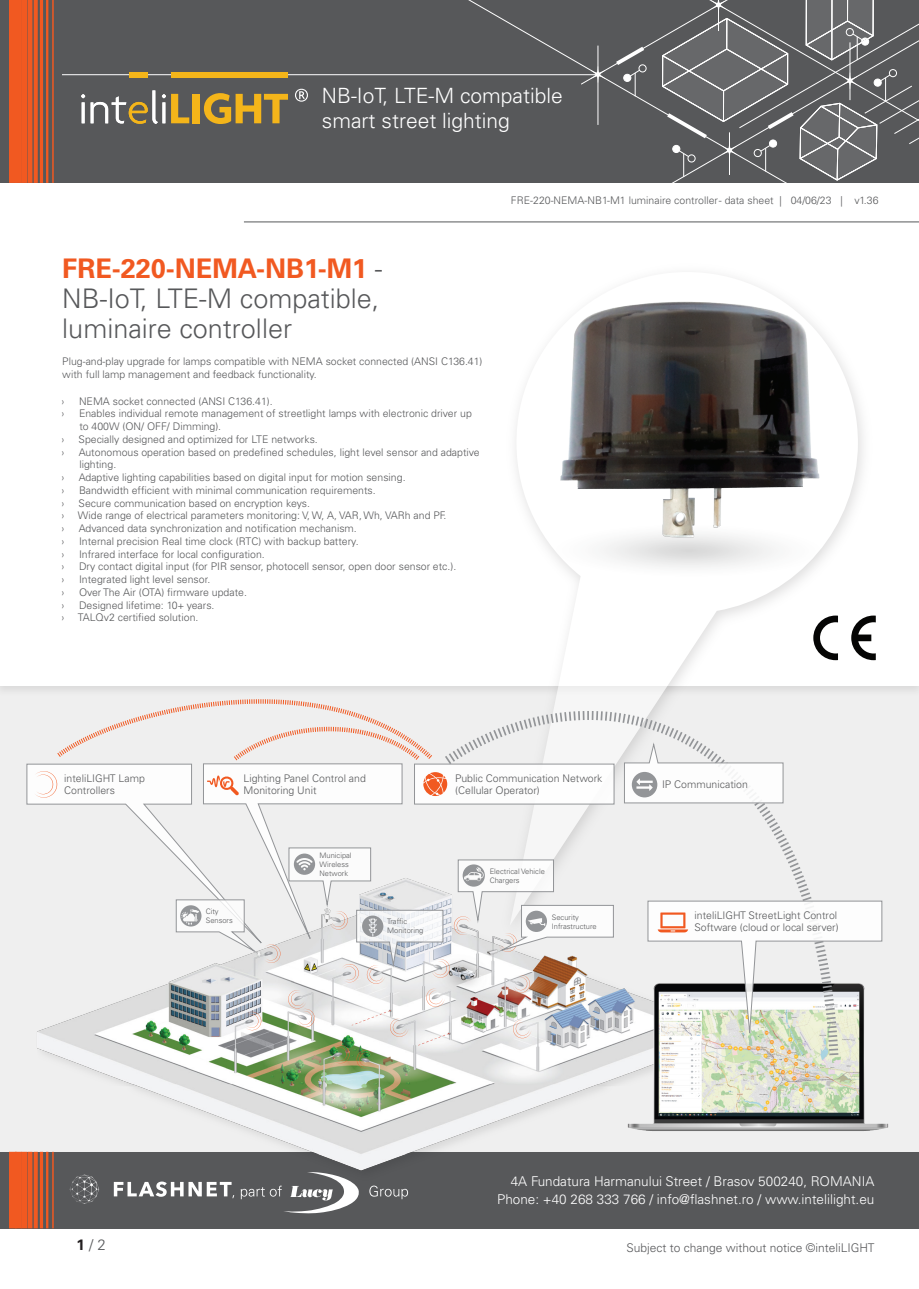
<style>
.page{position:relative;width:919px;height:1289px;background:#fff}
.page>*{position:absolute;margin:0;border:0;box-sizing:border-box;transform-origin:0 0}
.t1{font:300 27px/30px "Univers LT Pro 45";color:#57585a}
.t2{font:700 27px "Univers LT Pro 65";color:#f15921}
.t3{font:300 21px/25.2px "Univers LT Pro 45";color:#fff}
.t4{font:300 15px "Univers LT Pro 45";color:#57585a}
.t5{font:300 13.5px "Univers LT Pro 45";color:#fff}
.t6{font:300 12px "Univers LT Pro 45";color:#57585a}
.Features{font:300 10.5px/12px "Univers LT Pro 45";color:#57585a}
.t7{font:300 7.5px/9px "Univers LT Pro 45";color:#57585a}
.s1{font-family:"Univers LT Pro 45";font-weight:300;color:#57585a}
.s2{font-family:"Univers LT Pro 65";font-weight:700;color:#231f20}
</style>
<div class="page">
<div style="left:0;top:0;width:918px;height:1152px;background:#efefef"></div>
<div style="left:0;top:0;width:918px;height:685px;background:#fff"></div>
<div style="left:0;top:0;width:918px;height:183px;background:#57585a"></div>
<hr style="left:52px;top:0;width:2px;height:183px;background:#f15921">
<hr style="left:46px;top:0;width:2px;height:183px;background:#f15921">
<hr style="left:40px;top:0;width:3px;height:183px;background:#f15921">
<svg style="left:34px;top:0;width:4px;height:183px"></svg>
<hr style="left:28px;top:0;width:4px;height:183px;background:#f15921">
<div style="left:21px;top:0;width:6px;height:183px;background:#f15921"></div>
<div style="left:15px;top:0;width:7px;height:183px;background:#f15921"></div>
<div style="left:9px;top:0;width:8px;height:183px;background:#f15921"></div>
<div style="left:0;top:1151px;width:918px;height:77px;background:#57585a"></div>
<hr style="left:52px;top:1151px;width:2px;height:77px;background:#f15921">
<hr style="left:46px;top:1151px;width:2px;height:77px;background:#f15921">
<hr style="left:40px;top:1151px;width:3px;height:77px;background:#f15921">
<svg style="left:34px;top:1194px;width:4px;height:34px"></svg>
<hr style="left:28px;top:1151px;width:4px;height:77px;background:#f15921">
<div style="left:21px;top:1151px;width:6px;height:77px;background:#f15921"></div>
<div style="left:15px;top:1151px;width:7px;height:77px;background:#f15921"></div>
<div style="left:9px;top:1151px;width:8px;height:77px;background:#f15921"></div>
<img style="left:11px;top:1038px;width:732px;height:156px">
<svg style="left:333px;top:1044px;width:16px;height:19px"></svg>
<svg style="left:356px;top:1050px;width:18px;height:18px"></svg>
<svg style="left:509px;top:380px;width:348px;height:329px"></svg>
<img style="left:615px;top:1035px;width:274px;height:108px">
<svg style="left:27px;top:698px;width:586px;height:340px"></svg>
<svg style="left:443px;top:709px;width:397px;height:347px"></svg>
<svg style="left:624px;top:743px;width:159px;height:60px"></svg>
<svg style="left:647px;top:900px;width:235px;height:135px"></svg>
<img style="left:521px;top:282px;width:329px;height:296px">
<hr style="left:244px;top:222px;width:674px;height:1px;background:#57585a">
<hr style="left:63px;top:74px;width:534px;height:1px;background:#fff">
<svg style="left:439px;top:0;width:141px;height:76px"></svg>
<svg style="left:580px;top:0;width:338px;height:181px"></svg>
<svg style="left:295px;top:89px;width:13px;height:13px"></svg>
<div style="left:171px;top:72px;width:117px;height:5px;background:#f4b51a"></div>
<div style="left:129px;top:72px;width:19px;height:5px;background:#f4b51a"></div>
<hr style="left:82px;top:102px;width:3px;height:21px;background:#fff">
<svg style="left:81px;top:94px;width:4px;height:4px"></svg>
<svg style="left:91px;top:90px;width:98px;height:34px"></svg>
<div style="left:192px;top:94px;width:8px;height:29px;background:#f4b51a"></div>
<svg style="left:204px;top:93px;width:84px;height:31px"></svg>
<svg style="left:851px;top:615px;width:24px;height:45px"></svg>
<svg style="left:813px;top:615px;width:24px;height:45px"></svg>
<svg style="left:70px;top:1174px;width:29px;height:29px"></svg>
<svg style="left:114px;top:1181px;width:120px;height:17px"></svg>
<svg style="left:241px;top:1171px;width:118px;height:42px"></svg>
<svg style="left:369px;top:1185px;width:39px;height:14px"></svg>
<p class="t3" style="left:322px;top:82px;width:242px">NB-IoT, LTE-M compatible smart street lighting</p>
<p class="t2" style="left:62px;top:252px;width:321px">FRE-220-NEMA-NB1-M1 <span class="s1">-</span></p>
<p class="t1" style="left:62px;top:283px;width:318px">NB-IoT, LTE-M compatible, luminaire controller</p>
<p class="Features" style="left:62px;top:354px;width:421px;line-height:13.5px">Plug-and-play upgrade for lamps compatible with NEMA socket connected (ANSI C136.41) with full lamp management and feedback functionality.</p>
<p class="Features" style="left:61px;top:395px;width:4px">›</p>
<p class="Features" style="left:79px;top:395px;width:195px">NEMA socket connected (ANSI C136.41).</p>
<p class="Features" style="left:61px;top:407px;width:4px">›</p>
<p class="Features" style="left:79px;top:407px;width:394px;line-height:12.8px">Enables individual remote management of streetlight lamps with electronic driver up to 400W (ON/ OFF/ Dimming).</p>
<p class="Features" style="left:61px;top:433px;width:4px">›</p>
<p class="Features" style="left:79px;top:433px;width:241px">Specially designed and optimized for LTE networks.</p>
<p class="Features" style="left:61px;top:446px;width:4px">›</p>
<p class="Features" style="left:79px;top:445px;width:402px;line-height:12.8px">Autonomous operation based on predefined schedules, light level sensor and adaptive lighting.</p>
<p class="Features" style="left:61px;top:471px;width:4px">›</p>
<p class="Features" style="left:79px;top:471px;width:328px">Adaptive lighting capabilities based on digital input for motion sensing.</p>
<p class="Features" style="left:61px;top:484px;width:4px">›</p>
<p class="Features" style="left:79px;top:484px;width:298px">Bandwidth efficient with minimal communication requirements.</p>
<p class="Features" style="left:61px;top:497px;width:4px">›</p>
<p class="Features" style="left:79px;top:497px;width:233px">Secure communication based on encryption keys.</p>
<p class="Features" style="left:61px;top:509px;width:4px">›</p>
<p class="Features" style="left:78px;top:509px;width:370px">Wide range of electrical parameters monitoring: V, W, A, VAR, Wh, VARh and PF.</p>
<p class="Features" style="left:61px;top:522px;width:4px">›</p>
<p class="Features" style="left:79px;top:522px;width:279px">Advanced data synchronization and notification mechanism.</p>
<p class="Features" style="left:61px;top:535px;width:4px">›</p>
<p class="Features" style="left:79px;top:535px;width:281px">Internal precision Real time clock (RTC) with backup battery.</p>
<p class="Features" style="left:61px;top:548px;width:4px">›</p>
<p class="Features" style="left:79px;top:548px;width:187px">Infrared interface for local configuration.</p>
<p class="Features" style="left:61px;top:560px;width:4px">›</p>
<p class="Features" style="left:79px;top:560px;width:379px">Dry contact digital input (for PIR sensor, photocell sensor, open door sensor etc.).</p>
<p class="Features" style="left:61px;top:573px;width:4px">›</p>
<p class="Features" style="left:79px;top:573px;width:133px">Integrated light level sensor.</p>
<p class="Features" style="left:61px;top:586px;width:4px">›</p>
<p class="Features" style="left:79px;top:586px;width:169px">Over The Air (OTA) firmware update.</p>
<p class="Features" style="left:61px;top:599px;width:4px">›</p>
<p class="Features" style="left:79px;top:599px;width:137px">Designed lifetime: 10+ years.</p>
<p class="Features" style="left:61px;top:611px;width:4px">›</p>
<p class="Features" style="left:78px;top:611px;width:122px">TALQv2 certified solution.</p>
<p class="Features" style="left:511px;top:194px;width:369px">FRE-220-NEMA-NB1-M1 luminaire controller - data sheet | 04/06/23 | v1.36</p>
<p class="Features" style="left:64px;top:772px;width:82px">inteliLIGHT Lamp<br>Controllers</p>
<p class="Features" style="left:243px;top:772px;width:124px">Lighting Panel Control and<br>Monitoring Unit</p>
<p class="Features" style="left:455px;top:772px;width:149px">Public Communication Network (Cellular Operator)</p>
<p class="t7" style="left:206px;top:907px;width:29px">City<br>Sensors</p>
<p class="t7" style="left:319px;top:851px;width:34px">Municipal<br>Wireless<br>Network</p>
<p class="t7" style="left:387px;top:917px;width:38px">Traffic<br>Monitoring</p>
<p class="t7" style="left:489px;top:866px;width:57px">Electrical Vehicle<br>Chargers</p>
<p class="t7" style="left:551px;top:912px;width:46px">Security<br>Infrastructure</p>
<p class="Features" style="left:662px;top:778px;width:87px">IP Communication</p>
<p class="Features" style="left:694px;top:909px;width:146px">inteliLIGHT StreetLight Control<br>Software (cloud or local server)</p>
<p class="t5" style="left:510px;top:1172px;width:365px">4A Fundatura Harmanului Street / Brasov 500240, ROMANIA</p>
<p class="t5" style="left:497px;top:1190px;width:379px">Phone: +40 268 333 766 / info@flashnet.ro / www.intelilight.eu</p>
<p class="t4" style="left:77px;top:1235px;width:31px"><span class="s2">1</span> / 2</p>
<p class="t6" style="left:626px;top:1239px;width:249px">Subject to change without notice ©inteliLIGHT</p>
</div>
